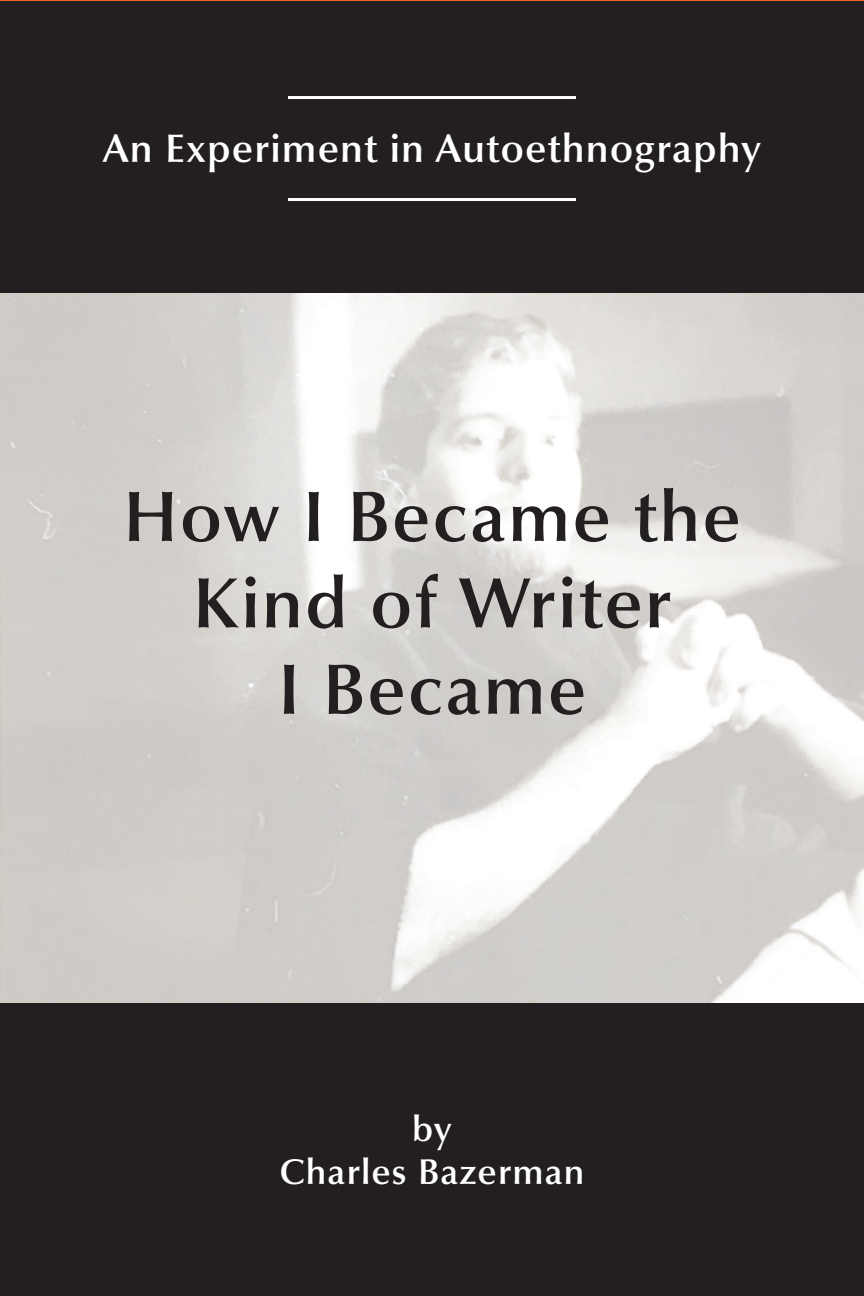
<style>
.page{position:relative;width:864px;height:1296px;background:#fff}
.page>*{position:absolute;margin:0;border:0;box-sizing:border-box;transform-origin:0 0}
.Book_Title_-_Front_C{font:600 72px/86.4px "Optima LT Pro";letter-spacing:.025em;color:#231e1f;text-align:center}
.Book_Title_-_Front_C-2{font:600 40px "Optima LT Pro";letter-spacing:.025em;color:#fff}
.Authors_Editors_-_Fr{font:600 36px "Optima LT Pro";letter-spacing:.03em;color:#fff}
</style>
<div class="page">
<div style="left:0;top:1002px;width:864px;height:294px;background:#231f20"></div>
<div style="left:0;top:1px;width:864px;height:293px;background:#231f20"></div>
<hr style="left:288px;top:96px;width:288px;height:3px;background:#fff">
<hr style="left:288px;top:198px;width:288px;height:3px;background:#fff">
<p class="Book_Title_-_Front_C-2" style="left:103px;top:123px;width:660px">An Experiment in Autoethnography</p>
<p class="Book_Title_-_Front_C" style="left:123px;top:472px;width:619px">How I Became the<br>Kind of Writer<br>I Became</p>
<p class="Authors_Editors_-_Fr" style="left:412px;top:1106px;width:41px">by</p>
<p class="Authors_Editors_-_Fr" style="left:279px;top:1149px;width:307px">Charles Bazerman</p>
</div>
